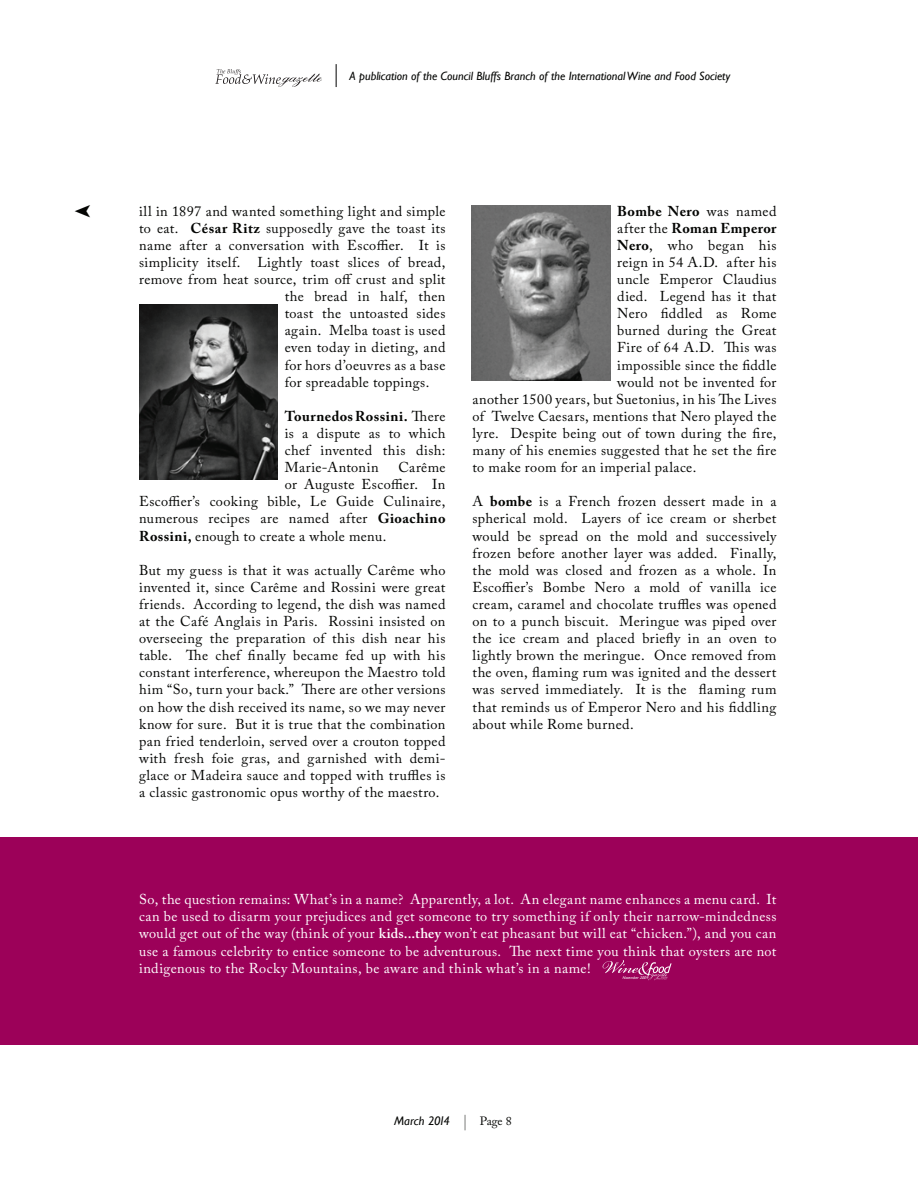
<style>
.page{position:relative;width:918px;height:1188px;background:#fff}
.page>*{position:absolute;margin:0;border:0;box-sizing:border-box;transform-origin:0 0}
.Body{font:14.25px/17.1px "Adobe Caslon Pro";letter-spacing:.025em;color:#040503;text-align:justify}
.Body-2{font:14.25px/17.1px "Adobe Caslon Pro";letter-spacing:.03em;color:#fff;text-align:justify}
.Body-3{font:700 14.25px "Adobe Caslon Pro";letter-spacing:.03em;color:#040503}
.t1{font:italic 12.3px "Gill Sans";color:#040503}
.t2{font:italic 12px "Gill Sans";color:#040503}
.t3{font:italic 4.05px "Gill Sans";color:#fff}
.s1{font-weight:700}
.s2{font-weight:400}
.s3{font-weight:600}
.s4{font-family:"Helvetica Neue";font-weight:100;font-style:normal;font-size:15.45px}
.s5{font-family:"Adobe Caslon Pro";font-style:normal;font-size:12px}
</style>
<div class="page">
<div style="left:0;top:837px;width:918px;height:207px;background:#9c0159"></div>
<img style="left:472px;top:205px;width:138px;height:175px">
<img style="left:139px;top:305px;width:139px;height:175px">
<svg style="left:603px;top:960px;width:69px;height:20px"></svg>
<svg style="left:215px;top:69px;width:107px;height:18px"></svg>
<svg style="left:336px;top:64px;width:1px;height:23px"></svg>
<p class="t2" style="left:350px;top:69px;width:382px">A publication of the Council Bluffs Branch of the International Wine and Food Society</p>
<p class="Body" style="left:139px;top:202px;width:308px">ill in 1897 and wanted something light and simple</p>
<p class="Body" style="left:139px;top:219px;width:308px">to eat. <span class="s1">César Ritz</span> supposedly gave the toast its</p>
<p class="Body" style="left:139px;top:236px;width:308px">name after a conversation with Escoffier. It is</p>
<p class="Body" style="left:139px;top:254px;width:308px">simplicity itself. Lightly toast slices of bread,</p>
<p class="Body" style="left:139px;top:271px;width:308px">remove from heat source, trim off crust and split</p>
<p class="Body" style="left:285px;top:288px;width:162px">the bread in half, then</p>
<p class="Body" style="left:285px;top:305px;width:162px">toast the untoasted sides</p>
<p class="Body" style="left:285px;top:322px;width:162px">again. Melba toast is used</p>
<p class="Body" style="left:285px;top:339px;width:162px">even today in dieting, and</p>
<p class="Body" style="left:285px;top:356px;width:162px">for hors d’oeuvres as a base</p>
<p class="Body" style="left:285px;top:373px;width:146px">for spreadable toppings.</p>
<p class="Body" style="left:285px;top:407px;width:162px"><span class="s1">Tournedos Rossini.</span> There is a dispute as to which chef invented this dish:<br>Marie-Antonin</p>
<p class="Body" style="left:398px;top:459px;width:49px">Carême</p>
<p class="Body" style="left:285px;top:476px;width:162px">or Auguste Escoffier. In</p>
<p class="Body" style="left:139px;top:493px;width:308px">Escoffier’s cooking bible, Le Guide Culinaire,</p>
<p class="Body" style="left:139px;top:510px;width:308px">numerous recipes are named after <span class="s1">Gioachino</span></p>
<p class="Body" style="left:139px;top:527px;width:249px"><span class="s1">Rossini,</span> enough to create a whole menu.</p>
<p class="Body" style="left:139px;top:561px;width:308px">But my guess is that it was actually Carême who invented it, since Carême and Rossini were great friends. According to legend, the dish was named at the Café Anglais in Paris. Rossini insisted on overseeing the preparation of this dish near his table. The chef finally became fed up with his constant interference, whereupon the Maestro told him “So, turn your back.” There are other versions on how the dish received its name, so we may never know for sure. But it is true that the combination pan fried tenderloin, served over a crouton topped with fresh foie gras, and garnished with demi&shy;glace or Madeira sauce and topped with truffles is a classic gastronomic opus worthy of the maestro.</p>
<p class="Body-3" style="left:617px;top:202px;width:161px">Bombe Nero <span class="s2">was named</span></p>
<p class="Body-3" style="left:617px;top:220px;width:161px"><span class="s2">after the</span> Roman Emperor</p>
<p class="Body" style="left:617px;top:236px;width:161px"><span class="s1">Nero</span>, who began his</p>
<p class="Body" style="left:617px;top:254px;width:161px">reign in 54 A.D. after his</p>
<p class="Body" style="left:617px;top:271px;width:161px">uncle Emperor Claudius</p>
<p class="Body" style="left:617px;top:288px;width:161px">died. Legend has it that</p>
<p class="Body" style="left:617px;top:305px;width:161px">Nero fiddled as Rome</p>
<p class="Body" style="left:617px;top:322px;width:161px">burned during the Great</p>
<p class="Body" style="left:617px;top:339px;width:161px">Fire of 64 A.D. This was</p>
<p class="Body" style="left:617px;top:356px;width:161px">impossible since the fiddle</p>
<p class="Body" style="left:617px;top:373px;width:161px">would not be invented for</p>
<p class="Body" style="left:472px;top:390px;width:306px">another 1500 years, but Suetonius, in his The Lives</p>
<p class="Body" style="left:472px;top:407px;width:305px">of Twelve Caesars, mentions that Nero played the</p>
<p class="Body" style="left:472px;top:425px;width:306px">lyre. Despite being out of town during the fire,</p>
<p class="Body" style="left:472px;top:442px;width:306px">many of his enemies suggested that he set the fire</p>
<p class="Body" style="left:472px;top:459px;width:225px">to make room for an imperial palace.</p>
<p class="Body" style="left:472px;top:493px;width:306px">A <span class="s1">bombe</span> is a French frozen dessert made in a spherical mold. Layers of ice cream or sherbet would be spread on the mold and successively frozen before another layer was added. Finally, the mold was closed and frozen as a whole. In Escoffier’s Bombe Nero a mold of vanilla ice cream, caramel and chocolate truffles was opened on to a punch biscuit. Meringue was piped over the ice cream and placed briefly in an oven to lightly brown the meringue. Once removed from the oven, flaming rum was ignited and the dessert was served immediately. It is the flaming rum that reminds us of Emperor Nero and his fiddling about while Rome burned.</p>
<p class="Body-2" style="left:139px;top:891px;width:639px">So, the question remains: What’s in a name? Apparently, a lot. An elegant name enhances a menu card. It can be used to disarm your prejudices and get someone to try something if only their narrow-mindedness would get out of the way (think of your <span class="s3">kids...they</span> won’t eat pheasant but will eat “chicken.”), and you can use a famous celebrity to entice someone to be adventurous. The next time you think that oysters are not indigenous to the Rocky Mountains, be aware and think what’s in a name!</p>
<p class="t3" style="left:623px;top:975px;width:28px">November 2009</p>
<p class="t1" style="left:394px;top:1114px;width:119px">March 2014 <span class="s4">|</span> <span class="s5">Page 8</span></p>
</div>
